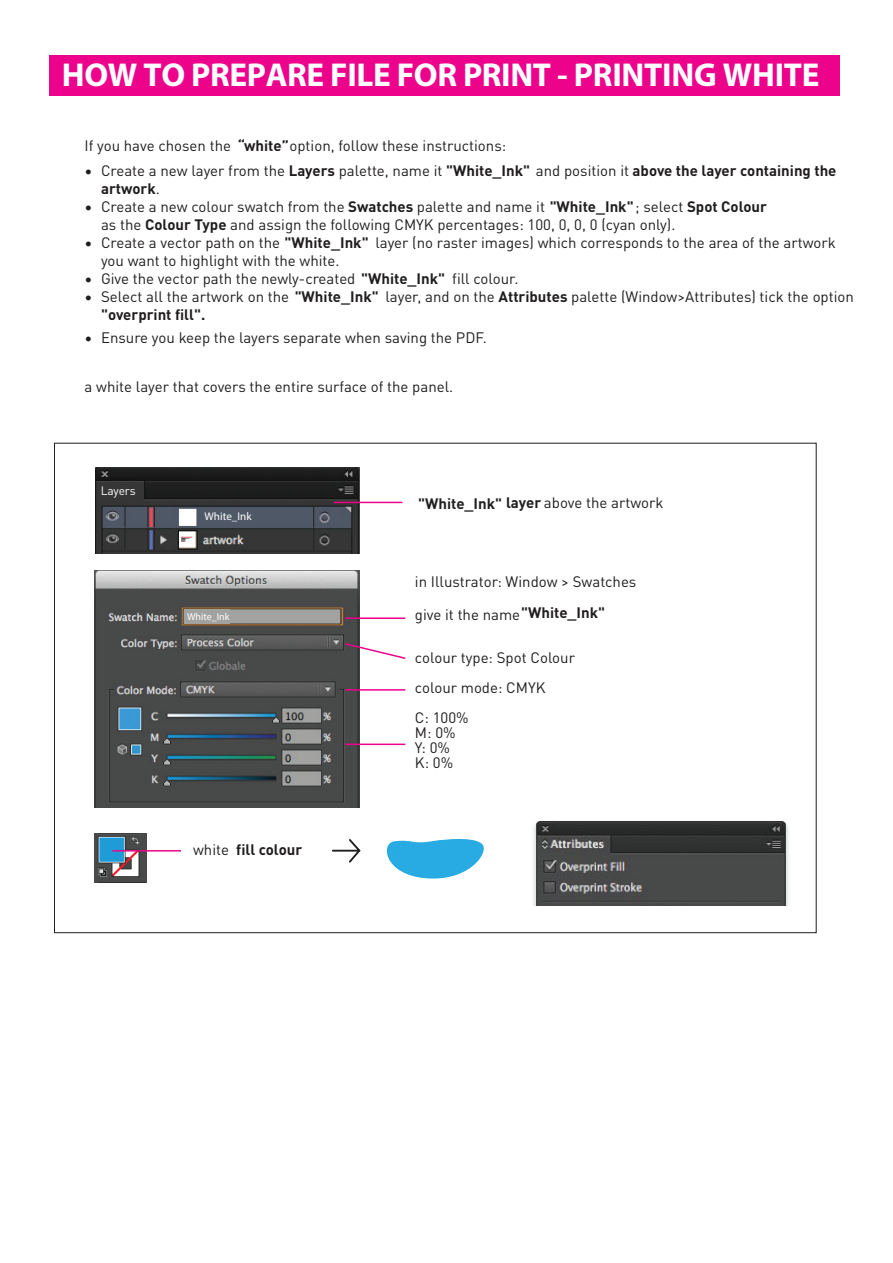
<style>
.page{position:relative;width:893px;height:1263px;background:#fff}
.page>*{position:absolute;margin:0;border:0;box-sizing:border-box;transform-origin:0 0}
.t1{font:700 33.15px "Myriad";letter-spacing:-.01em;color:#fff}
.t2{font:15px/18px "DIN Pro";color:#201d1e}
.t3{font:700 15px "DIN Pro";color:#201d1e}
.t4{font:700 15px "DIN Pro";color:#211e1e}
.t5{font:12px "DIN Pro";letter-spacing:-.015em;color:#fff}
.t6{font:11.1px "Myriad Pro";color:#fff}
.t7{font:10.05px "Myriad Pro";color:#fff}
.s1{font-weight:700}
.s2{font-weight:700;color:#211e1e}
.s3{font-weight:400}
</style>
<div class="page">
<div style="left:50px;top:55px;width:790px;height:40px;background:#ed028c"></div>
<img style="left:96px;top:467px;width:264px;height:87px">
<div style="left:101px;top:483px;width:40px;height:15px;background:#353635"></div>
<img style="left:95px;top:571px;width:264px;height:236px">
<hr style="left:345px;top:617px;width:60px;height:2px;background:#ed028c">
<svg style="left:343px;top:642px;width:63px;height:18px"></svg>
<hr style="left:345px;top:689px;width:60px;height:2px;background:#ed028c">
<hr style="left:345px;top:743px;width:60px;height:2px;background:#ed028c">
<img style="left:95px;top:833px;width:52px;height:50px">
<hr style="left:112px;top:850px;width:69px;height:1px;background:#ed028c">
<svg style="left:332px;top:839px;width:29px;height:24px"></svg>
<img style="left:533px;top:820px;width:256px;height:86px">
<svg style="left:386px;top:839px;width:98px;height:40px"></svg>
<hr style="left:334px;top:502px;width:68px;height:1px;background:#ed028c">
<div style="left:201px;top:509px;width:54px;height:17px;background:#4f5866"></div>
<div style="left:184px;top:609px;width:45px;height:15px;background:#a2a2a1"></div>
<h1 class="t1" style="left:62px;top:58px;width:759px">HOW TO PREPARE FILE FOR PRINT - PRINTING WHITE</h1>
<p class="t2" style="left:84px;top:135px;width:423px">If you have chosen the <span class="s1">“white”</span> option, follow these instructions:</p>
<p class="t2" style="left:101px;top:161px;width:737px;text-indent:-17px">• Create a new layer from the <span class="s1">Layers</span> palette, name it <span class="s1">"White_Ink"</span> and position it <span class="s1">above the layer containing the artwork</span>.</p>
<p class="t2" style="left:101px;top:197px;width:667px;text-indent:-17px">• Create a new colour swatch from the <span class="s1">Swatches</span> palette and name it <span class="s2">"White_Ink"</span>; select <span class="s1">Spot Colour </span>as the <span class="s1">Colour Type</span> and assign the following CMYK percentages: 100, 0, 0, 0 (cyan only).</p>
<p class="t2" style="left:85px;top:233px;width:286px">• Create a vector path on the <span class="s2">"White_Ink"</span></p>
<p class="t2" style="left:375px;top:233px;width:462px">layer (no raster images) which corresponds to the area of the artwork</p>
<p class="t2" style="left:101px;top:251px;width:240px">you want to highlight with the white.</p>
<p class="t2" style="left:85px;top:269px;width:362px">• Give the vector path the newly-created <span class="s2">"White_Ink"</span></p>
<p class="t2" style="left:452px;top:269px;width:68px">fill colour.</p>
<p class="t2" style="left:85px;top:287px;width:296px">• Select all the artwork on the <span class="s2">"White_Ink"</span></p>
<p class="t2" style="left:385px;top:287px;width:470px">layer, and on the <span class="s1">Attributes</span> palette (Window&gt;Attributes) tick the option</p>
<p class="t3" style="left:101px;top:303px;width:106px">"overprint fill".</p>
<p class="t2" style="left:85px;top:327px;width:404px">• Ensure you keep the layers separate when saving the PDF.</p>
<p class="t2" style="left:85px;top:377px;width:370px">a white layer that covers the entire surface of the panel.</p>
<p class="t5" style="left:101px;top:482px;width:37px">Layers</p>
<p class="t6" style="left:205px;top:510px;width:48px">White_Ink</p>
<p class="t7" style="left:187px;top:611px;width:44px">White_Ink</p>
<p class="t3" style="left:193px;top:837px;width:111px"><span class="s3">white</span> fill colour</p>
<p class="t2" style="left:418px;top:493px;width:247px"><span class="s2">"White_Ink"</span> <span class="s1">layer</span> above the artwork</p>
<p class="t2" style="left:415px;top:572px;width:223px">in Illustrator: Window &gt; Swatches</p>
<p class="t4" style="left:521px;top:601px;width:85px">"White_Ink"</p>
<p class="t2" style="left:415px;top:604px;width:107px">give it the name</p>
<p class="t2" style="left:415px;top:642px;width:162px;line-height:30px">colour type: Spot Colour colour mode: CMYK<br>C: 100%</p>
<p class="t2" style="left:415px;top:724px;width:42px;line-height:15px">M: 0%<br>Y: 0%<br>K: 0%</p>
</div>
